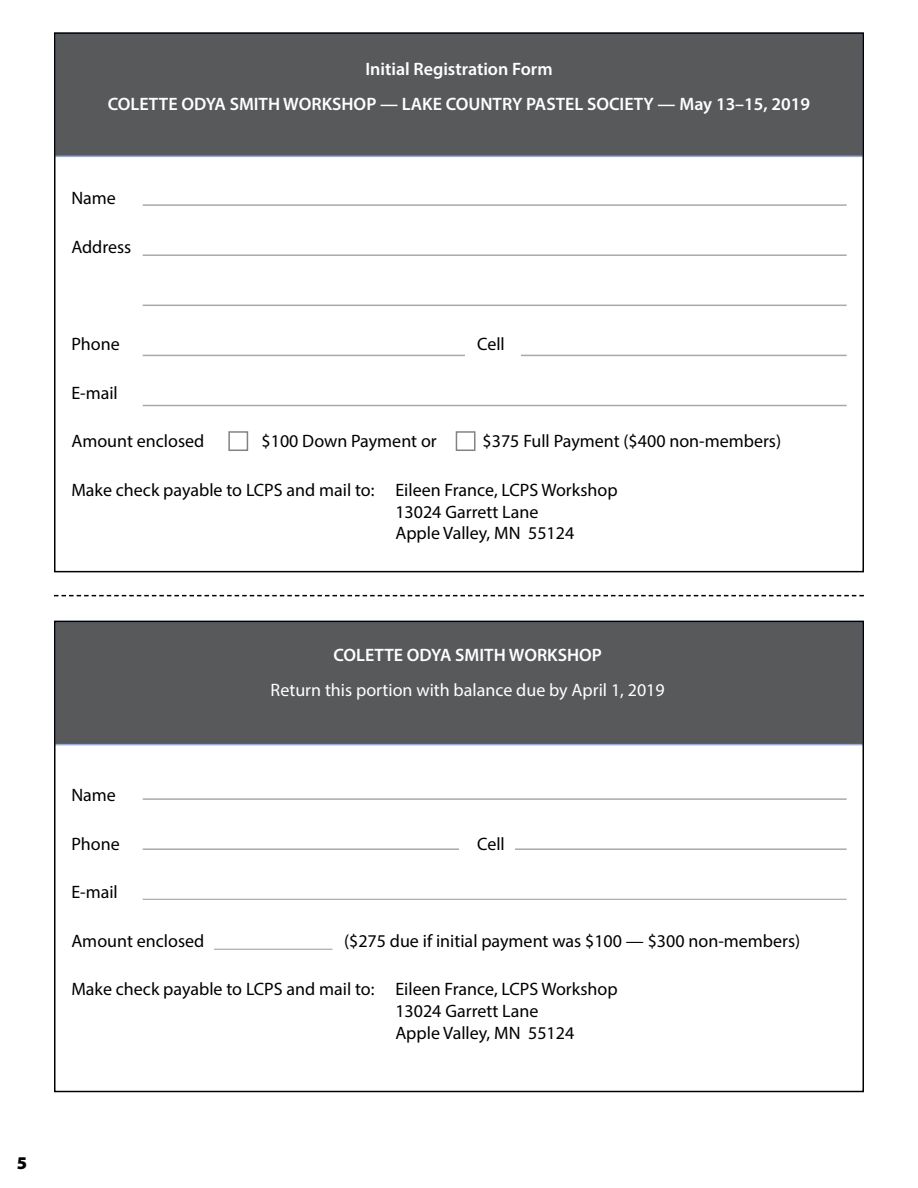
<style>
.page{position:relative;width:918px;height:1188px;background:#fff}
.page>*{position:absolute;margin:0;border:0;box-sizing:border-box;transform-origin:0 0}
.t1{font:18px/21.6px "Myriad Pro";color:#000}
.t2{font:600 18px/35.1px "Myriad Pro";color:#fff;text-align:center}
.t3{font:18px "Myriad Pro";color:#fff}
.t4{font:900 18px "Myriad Pro";color:#000}
</style>
<div class="page">
<div style="left:54px;top:32px;width:810px;height:125px;background:#58595b"></div>
<hr style="left:143px;top:355px;width:704px;height:1px;background:#a7a9ac">
<hr style="left:143px;top:204px;width:704px;height:2px;background:#a7a9ac">
<hr style="left:143px;top:254px;width:704px;height:2px;background:#a7a9ac">
<hr style="left:143px;top:305px;width:704px;height:1px;background:#a7a9ac">
<hr style="left:143px;top:405px;width:704px;height:1px;background:#a7a9ac">
<div style="left:466px;top:326px;width:55px;height:37px;background:#fff"></div>
<div style="left:228px;top:431px;width:20px;height:20px;border:2px solid #808285"></div>
<div style="left:456px;top:431px;width:20px;height:20px;border:2px solid #808285"></div>
<svg style="left:54px;top:595px;width:810px;height:1px"></svg>
<div style="left:54px;top:621px;width:810px;height:124px;background:#58595b;border:2px solid #94adda"></div>
<hr style="left:143px;top:798px;width:704px;height:2px;background:#a7a9ac">
<hr style="left:143px;top:848px;width:704px;height:2px;background:#a7a9ac">
<hr style="left:143px;top:899px;width:704px;height:1px;background:#a7a9ac">
<div style="left:54px;top:621px;width:810px;height:471px;border:2px solid #000"></div>
<div style="left:459px;top:820px;width:56px;height:36px;background:#fff"></div>
<hr style="left:214px;top:949px;width:118px;height:1px;background:#a7a9ac">
<p class="t2" style="left:108px;top:51px;width:704px">Initial Registration Form<br>COLETTE ODYA SMITH WORKSHOP — LAKE COUNTRY PASTEL SOCIETY — May 13–15, 2019</p>
<p class="t1" style="left:71px;top:187px;width:46px">Name</p>
<p class="t1" style="left:71px;top:236px;width:62px">Address</p>
<p class="t1" style="left:71px;top:333px;width:50px">Phone</p>
<p class="t1" style="left:477px;top:333px;width:29px">Cell</p>
<p class="t1" style="left:71px;top:382px;width:48px">E-mail</p>
<p class="t1" style="left:71px;top:430px;width:134px">Amount enclosed</p>
<p class="t1" style="left:262px;top:430px;width:177px">$100 Down Payment or</p>
<p class="t1" style="left:483px;top:430px;width:300px">$375 Full Payment ($400 non-members)</p>
<p class="t1" style="left:395px;top:479px;width:224px;text-indent:-324px">Make check payable to LCPS and mail to: Eileen France, LCPS Workshop<br>13024 Garrett Lane<br>Apple Valley, MN 55124</p>
<p class="t2" style="left:333px;top:637px;width:270px">COLETTE ODYA SMITH WORKSHOP</p>
<p class="t3" style="left:271px;top:679px;width:396px">Return this portion with balance due by April 1, 2019</p>
<p class="t1" style="left:71px;top:784px;width:46px">Name</p>
<p class="t1" style="left:71px;top:832px;width:50px">Phone</p>
<p class="t1" style="left:477px;top:832px;width:29px">Cell</p>
<p class="t1" style="left:71px;top:881px;width:48px">E-mail</p>
<p class="t1" style="left:71px;top:930px;width:134px">Amount enclosed</p>
<p class="t1" style="left:344px;top:930px;width:458px">($275 due if initial payment was $100 — $300 non-members)</p>
<p class="t1" style="left:395px;top:978px;width:224px;text-indent:-324px">Make check payable to LCPS and mail to: Eileen France, LCPS Workshop<br>13024 Garrett Lane<br>Apple Valley, MN 55124</p>
<p class="t4" style="left:17px;top:1152px;width:12px">5</p>
</div>
